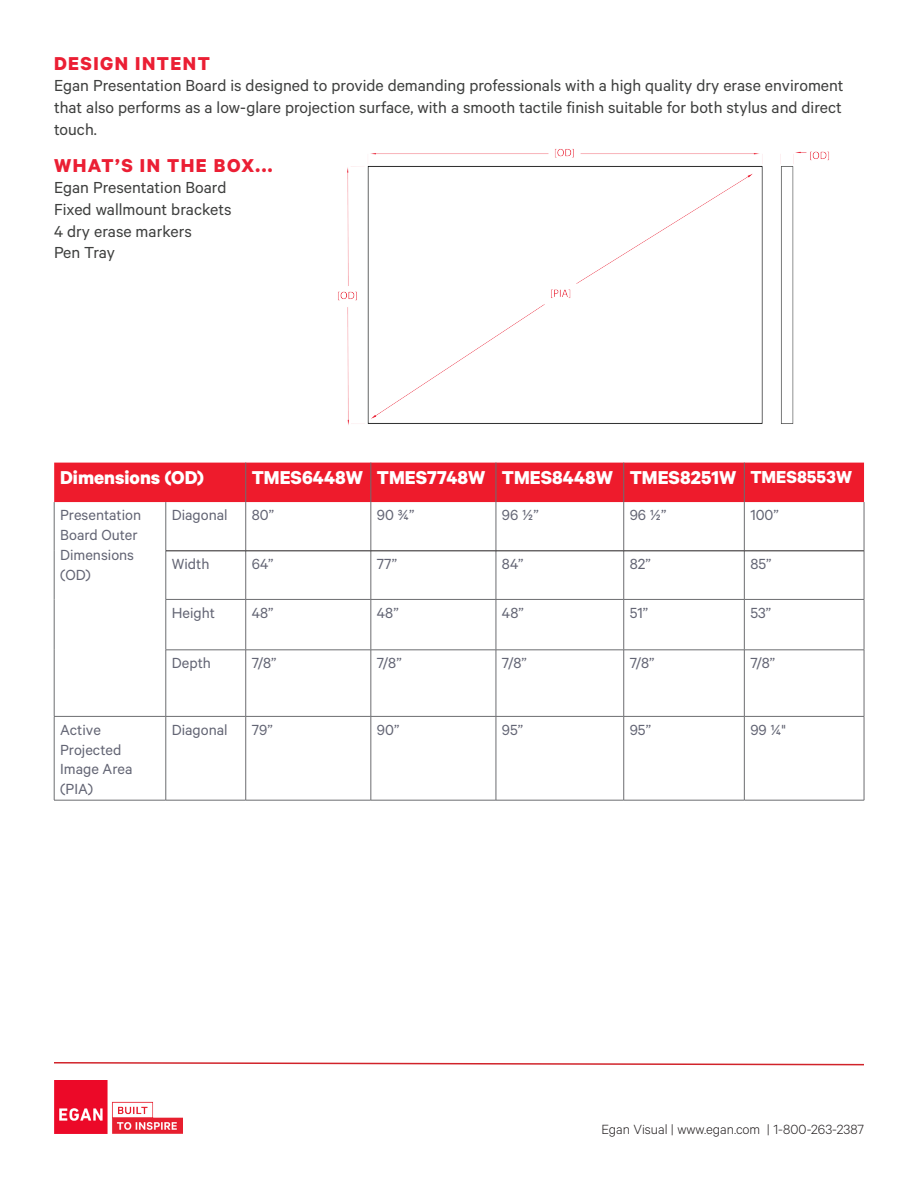
<style>
.page{position:relative;width:918px;height:1188px;background:#fff}
.page>*{position:absolute;margin:0;border:0;box-sizing:border-box;transform-origin:0 0}
.Sub_heading_2{font:700 21px "Calibre";color:#fff}
.Heading{font:700 21px "Calibre";letter-spacing:.07em;color:#eb1f34}
.Sub_heading_2-2{font:700 19.5px "Calibre";color:#fff}
.Body{font:18px/21.6px "Calibre";color:#3e3f3e;text-align:justify}
.Table_Text{font:16.5px/19.8px "Calibre";color:#636574}
.t1{font:300 15px "Calibre";color:#231f20}
</style>
<div class="page">
<svg style="left:54px;top:1062px;width:810px;height:4px"></svg>
<img style="left:54px;top:1080px;width:129px;height:54px">
<img style="left:338px;top:148px;width:491px;height:277px">
<div style="left:54px;top:463px;width:810px;height:39px;background:#ee1b2c"></div>
<hr style="left:245px;top:463px;width:1px;height:39px;background:#6c6d70">
<hr style="left:371px;top:463px;width:1px;height:39px;background:#6c6d70">
<hr style="left:496px;top:463px;width:1px;height:39px;background:#6c6d70">
<hr style="left:623px;top:463px;width:1px;height:39px;background:#6c6d70">
<hr style="left:744px;top:463px;width:1px;height:39px;background:#6c6d70">
<hr style="left:54px;top:502px;width:1px;height:49px;background:#6c6d70">
<hr style="left:166px;top:502px;width:1px;height:49px;background:#6c6d70">
<hr style="left:245px;top:502px;width:1px;height:49px;background:#6c6d70">
<hr style="left:371px;top:502px;width:1px;height:49px;background:#6c6d70">
<hr style="left:496px;top:502px;width:1px;height:49px;background:#6c6d70">
<hr style="left:623px;top:502px;width:1px;height:49px;background:#6c6d70">
<hr style="left:744px;top:502px;width:1px;height:49px;background:#6c6d70">
<hr style="left:864px;top:502px;width:1px;height:49px;background:#6c6d70">
<hr style="left:54px;top:551px;width:1px;height:48px;background:#6c6d70">
<hr style="left:166px;top:551px;width:1px;height:48px;background:#6c6d70">
<hr style="left:245px;top:551px;width:1px;height:48px;background:#6c6d70">
<hr style="left:371px;top:551px;width:1px;height:48px;background:#6c6d70">
<hr style="left:496px;top:551px;width:1px;height:48px;background:#6c6d70">
<hr style="left:623px;top:551px;width:1px;height:48px;background:#6c6d70">
<hr style="left:744px;top:551px;width:1px;height:48px;background:#6c6d70">
<hr style="left:864px;top:551px;width:1px;height:48px;background:#6c6d70">
<hr style="left:54px;top:599px;width:1px;height:51px;background:#6c6d70">
<hr style="left:166px;top:599px;width:80px;height:1px;background:#6c6d70">
<hr style="left:166px;top:600px;width:1px;height:50px;background:#6c6d70">
<hr style="left:246px;top:599px;width:125px;height:1px;background:#6c6d70">
<hr style="left:245px;top:600px;width:1px;height:50px;background:#6c6d70">
<hr style="left:371px;top:599px;width:125px;height:1px;background:#6c6d70">
<hr style="left:371px;top:600px;width:1px;height:50px;background:#6c6d70">
<hr style="left:496px;top:599px;width:128px;height:1px;background:#6c6d70">
<hr style="left:496px;top:600px;width:1px;height:50px;background:#6c6d70">
<hr style="left:624px;top:599px;width:120px;height:1px;background:#6c6d70">
<hr style="left:623px;top:600px;width:1px;height:50px;background:#6c6d70">
<hr style="left:744px;top:599px;width:120px;height:1px;background:#6c6d70">
<hr style="left:744px;top:600px;width:1px;height:50px;background:#6c6d70">
<hr style="left:864px;top:600px;width:1px;height:50px;background:#6c6d70">
<hr style="left:54px;top:650px;width:1px;height:66px;background:#6c6d70">
<hr style="left:166px;top:650px;width:80px;height:1px;background:#6c6d70">
<hr style="left:166px;top:650px;width:1px;height:66px;background:#6c6d70">
<hr style="left:246px;top:650px;width:125px;height:1px;background:#6c6d70">
<hr style="left:245px;top:650px;width:1px;height:66px;background:#6c6d70">
<hr style="left:371px;top:650px;width:125px;height:1px;background:#6c6d70">
<hr style="left:371px;top:650px;width:1px;height:66px;background:#6c6d70">
<hr style="left:496px;top:650px;width:128px;height:1px;background:#6c6d70">
<hr style="left:496px;top:650px;width:1px;height:66px;background:#6c6d70">
<hr style="left:624px;top:650px;width:120px;height:1px;background:#6c6d70">
<hr style="left:623px;top:650px;width:1px;height:66px;background:#6c6d70">
<hr style="left:744px;top:650px;width:120px;height:1px;background:#6c6d70">
<hr style="left:744px;top:650px;width:1px;height:66px;background:#6c6d70">
<hr style="left:864px;top:650px;width:1px;height:66px;background:#6c6d70">
<hr style="left:54px;top:716px;width:112px;height:1px;background:#6c6d70">
<hr style="left:54px;top:717px;width:1px;height:83px;background:#6c6d70">
<hr style="left:166px;top:716px;width:80px;height:1px;background:#6c6d70">
<hr style="left:166px;top:717px;width:1px;height:83px;background:#6c6d70">
<hr style="left:246px;top:716px;width:125px;height:1px;background:#6c6d70">
<hr style="left:245px;top:717px;width:1px;height:83px;background:#6c6d70">
<hr style="left:371px;top:716px;width:125px;height:1px;background:#6c6d70">
<hr style="left:371px;top:717px;width:1px;height:83px;background:#6c6d70">
<hr style="left:496px;top:716px;width:128px;height:1px;background:#6c6d70">
<hr style="left:496px;top:717px;width:1px;height:83px;background:#6c6d70">
<hr style="left:624px;top:716px;width:120px;height:1px;background:#6c6d70">
<hr style="left:623px;top:717px;width:1px;height:83px;background:#6c6d70">
<hr style="left:744px;top:716px;width:120px;height:1px;background:#6c6d70">
<hr style="left:744px;top:717px;width:1px;height:83px;background:#6c6d70">
<hr style="left:864px;top:717px;width:1px;height:83px;background:#6c6d70">
<hr style="left:54px;top:800px;width:112px;height:1px;background:#6c6d70">
<hr style="left:166px;top:800px;width:80px;height:1px;background:#6c6d70">
<hr style="left:246px;top:800px;width:125px;height:1px;background:#6c6d70">
<hr style="left:371px;top:800px;width:125px;height:1px;background:#6c6d70">
<hr style="left:496px;top:800px;width:128px;height:1px;background:#6c6d70">
<hr style="left:624px;top:800px;width:120px;height:1px;background:#6c6d70">
<hr style="left:744px;top:800px;width:120px;height:1px;background:#6c6d70">
<hr style="left:166px;top:551px;width:80px;height:1px;background:#231f20">
<hr style="left:246px;top:551px;width:125px;height:1px;background:#231f20">
<hr style="left:371px;top:551px;width:125px;height:1px;background:#231f20">
<hr style="left:496px;top:551px;width:128px;height:1px;background:#231f20">
<hr style="left:624px;top:551px;width:120px;height:1px;background:#231f20">
<hr style="left:744px;top:551px;width:120px;height:1px;background:#231f20">
<p class="Heading" style="left:54px;top:50px;width:157px">DESIGN INTENT</p>
<p class="Body" style="left:54px;top:74px;width:791px">Egan Presentation Board is designed to provide demanding professionals with a high quality dry erase enviroment that also performs as a low-glare projection surface, with a smooth tactile finish suitable for both stylus and direct touch.</p>
<p class="Heading" style="left:54px;top:152px;width:220px">WHAT’S IN THE BOX...</p>
<p class="Body" style="left:54px;top:176px;width:174px">Egan Presentation Board</p>
<p class="Body" style="left:54px;top:198px;width:179px">Fixed wallmount brackets</p>
<p class="Body" style="left:54px;top:220px;width:139px">4 dry erase markers</p>
<p class="Body" style="left:54px;top:241px;width:63px">Pen Tray</p>
<p class="Sub_heading_2" style="left:60px;top:465px;width:146px">Dimensions (OD)</p>
<p class="Sub_heading_2" style="left:252px;top:465px;width:113px">TMES6448W</p>
<p class="Sub_heading_2" style="left:377px;top:465px;width:110px">TMES7748W</p>
<p class="Sub_heading_2" style="left:502px;top:465px;width:113px">TMES8448W</p>
<p class="Sub_heading_2" style="left:630px;top:465px;width:108px">TMES8251W</p>
<p class="Sub_heading_2-2" style="left:750px;top:465px;width:103px">TMES8553W</p>
<p class="Table_Text" style="left:60px;top:505px;width:83px">Presentation<br>Board Outer<br>Dimensions (OD)</p>
<p class="Table_Text" style="left:172px;top:505px;width:57px">Diagonal</p>
<p class="Table_Text" style="left:252px;top:505px;width:24px">80”</p>
<p class="Table_Text" style="left:377px;top:505px;width:39px">90 ¾”</p>
<p class="Table_Text" style="left:502px;top:505px;width:38px">96 ½”</p>
<p class="Table_Text" style="left:630px;top:505px;width:38px">96 ½”</p>
<p class="Table_Text" style="left:750px;top:505px;width:30px">100”</p>
<p class="Table_Text" style="left:172px;top:554px;width:39px">Width</p>
<p class="Table_Text" style="left:252px;top:554px;width:23px">64”</p>
<p class="Table_Text" style="left:377px;top:554px;width:22px">77”</p>
<p class="Table_Text" style="left:502px;top:554px;width:23px">84”</p>
<p class="Table_Text" style="left:630px;top:554px;width:23px">82”</p>
<p class="Table_Text" style="left:750px;top:554px;width:23px">85”</p>
<p class="Table_Text" style="left:172px;top:602px;width:45px">Height</p>
<p class="Table_Text" style="left:252px;top:602px;width:23px">48”</p>
<p class="Table_Text" style="left:377px;top:602px;width:23px">48”</p>
<p class="Table_Text" style="left:502px;top:602px;width:23px">48”</p>
<p class="Table_Text" style="left:630px;top:602px;width:20px">51”</p>
<p class="Table_Text" style="left:750px;top:602px;width:22px">53”</p>
<p class="Table_Text" style="left:172px;top:653px;width:41px">Depth</p>
<p class="Table_Text" style="left:252px;top:653px;width:26px">7/8”</p>
<p class="Table_Text" style="left:377px;top:653px;width:26px">7/8”</p>
<p class="Table_Text" style="left:502px;top:653px;width:26px">7/8”</p>
<p class="Table_Text" style="left:630px;top:653px;width:26px">7/8”</p>
<p class="Table_Text" style="left:750px;top:653px;width:26px">7/8”</p>
<p class="Table_Text" style="left:60px;top:719px;width:74px">Active<br>Projected<br>Image Area (PIA)</p>
<p class="Table_Text" style="left:172px;top:719px;width:57px">Diagonal</p>
<p class="Table_Text" style="left:252px;top:719px;width:22px">79”</p>
<p class="Table_Text" style="left:377px;top:719px;width:24px">90”</p>
<p class="Table_Text" style="left:502px;top:719px;width:23px">95”</p>
<p class="Table_Text" style="left:630px;top:719px;width:23px">95”</p>
<p class="Table_Text" style="left:750px;top:719px;width:37px">99 1/4"</p>
<p class="t1" style="left:601px;top:1121px;width:264px">Egan Visual | www.egan.com | 1-800-263-2387</p>
</div>
